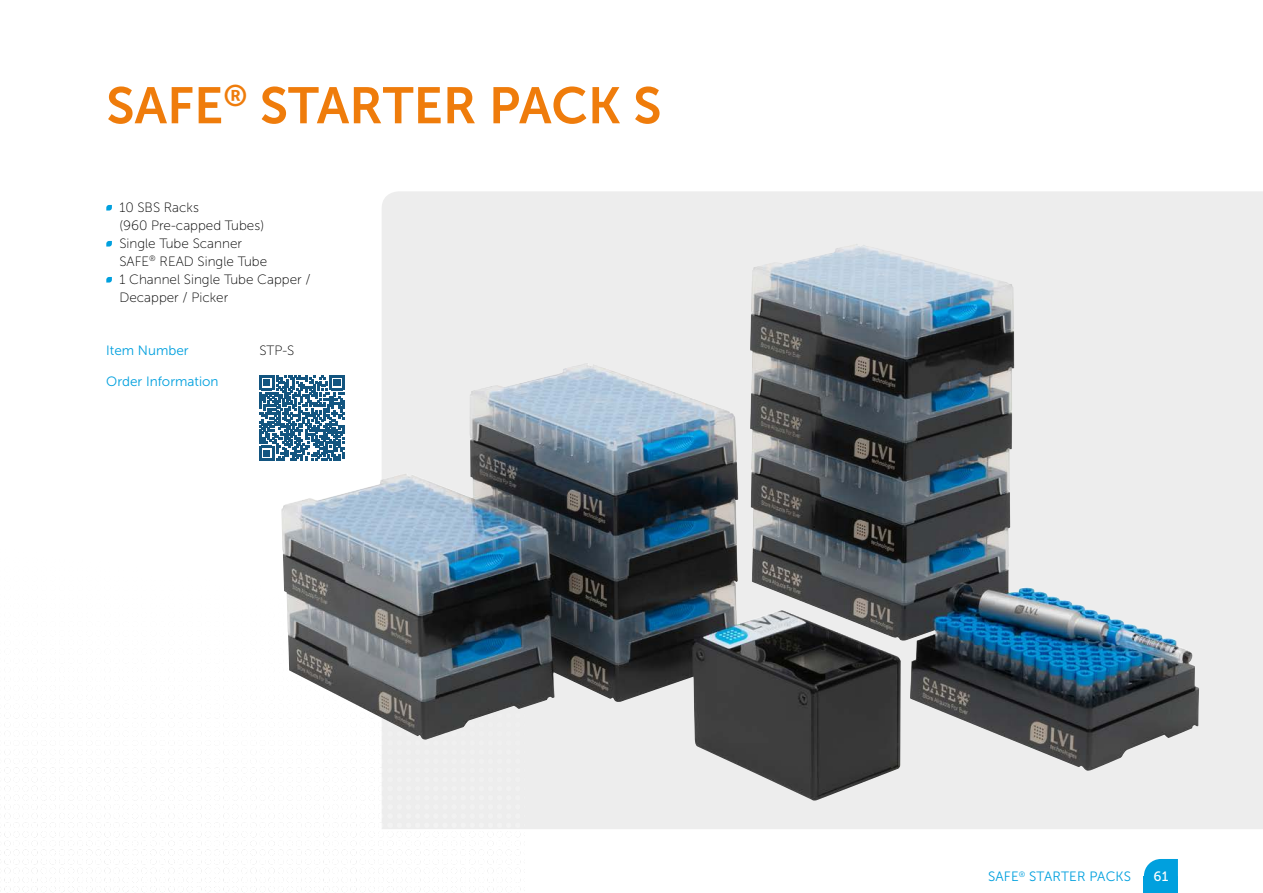
<style>
.page{position:relative;width:1263px;height:893px;background:#fff}
.page>*{position:absolute;margin:0;border:0;box-sizing:border-box;transform-origin:0 0}
.LVL_Headline_groß_or{font:51px "Museo Sans 700";color:#ef7c0b}
.LVL_Fließtext_schwar{font:13.5px/18px "Museo Sans 100";color:#000}
.LVL_Fließtext_schwar-2{font:13.5px "Museo Sans 300";color:#00a0de}
.LVL_Rubrik_hellblau{font:13.5px "Museo Sans 300";letter-spacing:.01em;color:#00a0de}
.t1{font:13.5px "Museo Sans 500";color:#fff}
</style>
<div class="page">
<svg style="left:525px;top:191px;width:738px;height:638px;background:#bbbec1"></svg>
<img style="left:0;top:191px;width:525px;height:701px">
<img style="left:750px;top:243px;width:449px;height:528px">
<svg style="left:106px;top:205px;width:6px;height:6px"></svg>
<svg style="left:106px;top:241px;width:6px;height:6px"></svg>
<svg style="left:106px;top:277px;width:6px;height:6px"></svg>
<svg style="left:260px;top:376px;width:84px;height:84px"></svg>
<svg style="left:1144px;top:859px;width:34px;height:17px"></svg>
<div style="left:1144px;top:876px;width:34px;height:17px;background:#00a0de"></div>
<p class="LVL_Headline_groß_or" style="left:106px;top:77px;width:557px">SAFE<sup>®</sup> STARTER PACK S</p>
<p class="LVL_Fließtext_schwar" style="left:119px;top:198px;width:146px">10 SBS Racks<br>(960 Pre-capped Tubes)</p>
<p class="LVL_Fließtext_schwar" style="left:119px;top:234px;width:149px">Single Tube Scanner<br>SAFE<sup>®</sup> READ Single Tube</p>
<p class="LVL_Fließtext_schwar" style="left:119px;top:270px;width:193px">1 Channel Single Tube Capper /<br>Decapper / Picker</p>
<p class="LVL_Fließtext_schwar-2" style="left:106px;top:343px;width:84px">Item Number</p>
<p class="LVL_Fließtext_schwar" style="left:259px;top:341px;width:36px">STP-S</p>
<p class="LVL_Fließtext_schwar-2" style="left:106px;top:374px;width:114px">Order Information</p>
<p class="LVL_Rubrik_hellblau" style="left:988px;top:869px;width:145px">SAFE<sup>®</sup> STARTER PACKS</p>
<p class="t1" style="left:1153px;top:869px;width:16px">61</p>
</div>
